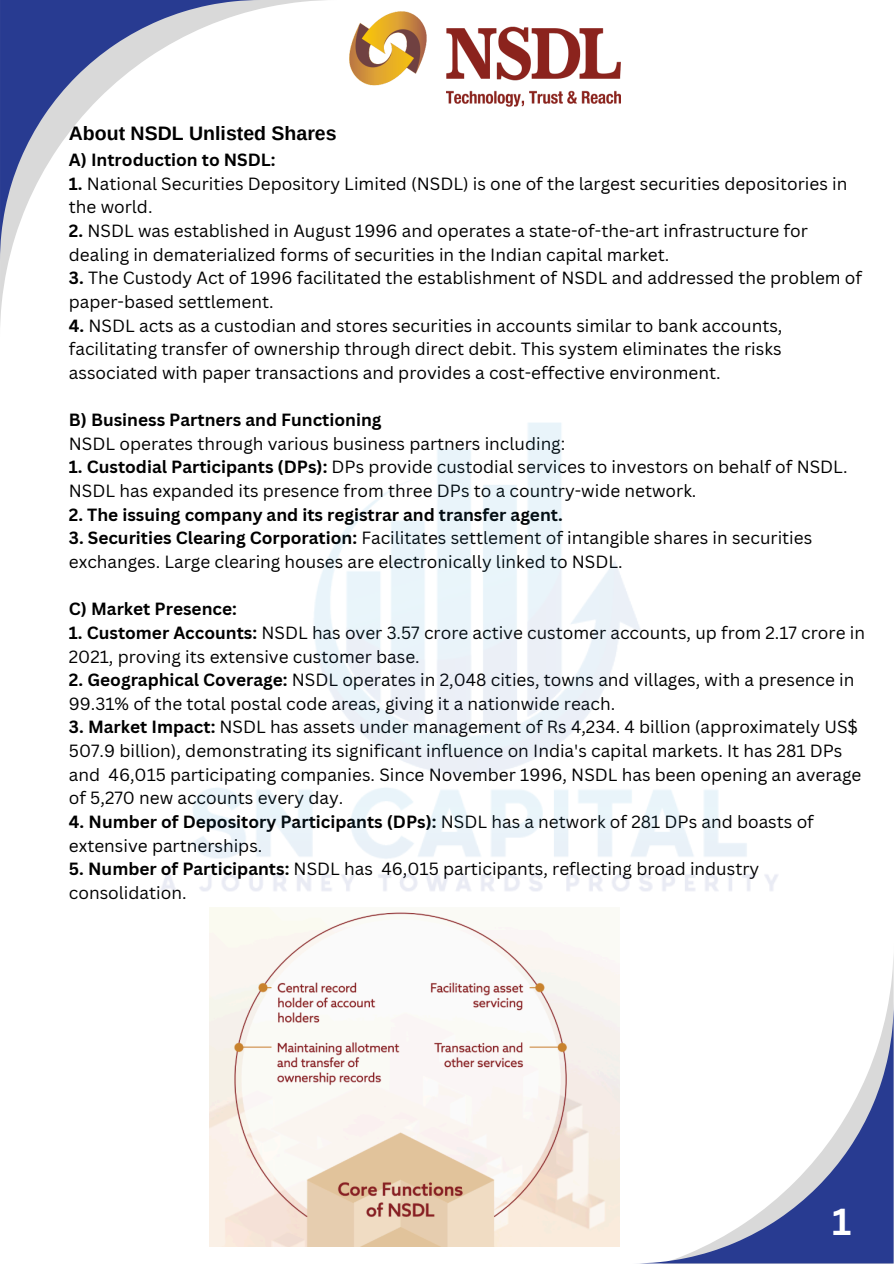
<style>
.page{position:relative;width:894px;height:1264px;background:#fff}
.page>*{position:absolute;margin:0;border:0;box-sizing:border-box;transform-origin:0 0}
.t1{font:700 36.6px "Canva Sans";color:#fff}
.t2{font:700 19.5px "Arimo";color:#000}
.t3{font:17.25px/23.7px "Canva Sans";color:#000}
.t4{font:700 17.25px "Canva Sans";color:#000}
.s1{font-weight:700}
</style>
<div class="page">
<svg style="left:0;top:0;width:325px;height:325px"></svg>
<svg style="left:0;top:0;width:261px;height:261px"></svg>
<svg style="left:557px;top:968px;width:336px;height:279px"></svg>
<svg style="left:632px;top:1002px;width:261px;height:261px"></svg>
<img style="left:349px;top:12px;width:271px;height:94px">
<img style="left:210px;top:921px;width:409px;height:324px">
<img style="left:161px;top:423px;width:617px;height:498px">
<p class="t2" style="left:69px;top:123px;width:269px">About NSDL Unlisted Shares</p>
<p class="t4" style="left:69px;top:148px;width:208px">A) Introduction to NSDL:</p>
<p class="t3" style="left:69px;top:171px;width:779px"><span class="s1">1.</span> National Securities Depository Limited (NSDL) is one of the largest securities depositories in the world.</p>
<p class="t3" style="left:69px;top:218px;width:740px"><span class="s1">2.</span> NSDL was established in August 1996 and operates a state-of-the-art infrastructure for dealing in dematerialized forms of securities in the Indian capital market.</p>
<h1 class="t3" style="left:69px;top:266px;width:794px"><span class="s1">3.</span> The Custody Act of 1996 facilitated the establishment of NSDL and addressed the problem of paper-based settlement.</h1>
<p class="t3" style="left:69px;top:313px;width:715px;text-align:justify"><span class="s1">4.</span> NSDL acts as a custodian and stores securities in accounts similar to bank accounts, facilitating transfer of ownership through direct debit. This system eliminates the risks associated with paper transactions and provides a cost-effective environment.</p>
<p class="t4" style="left:69px;top:408px;width:314px">B) Business Partners and Functioning</p>
<p class="t3" style="left:69px;top:431px;width:498px">NSDL operates through various business partners including:</p>
<p class="t3" style="left:69px;top:455px;width:780px"><span class="s1">1. Custodial Participants (DPs):</span> DPs provide custodial services to investors on behalf of NSDL.<br>NSDL has expanded its presence from three DPs to a country-wide network.</p>
<p class="t4" style="left:69px;top:502px;width:495px">2. The issuing company and its registrar and transfer agent.</p>
<p class="t3" style="left:69px;top:526px;width:744px"><span class="s1">3. Securities Clearing Corporation:</span> Facilitates settlement of intangible shares in securities exchanges. Large clearing houses are electronically linked to NSDL.</p>
<p class="t4" style="left:69px;top:597px;width:169px">C) Market Presence:</p>
<p class="t3" style="left:69px;top:620px;width:797px"><span class="s1">1. Customer Accounts:</span> NSDL has over 3.57 crore active customer accounts, up from 2.17 crore in<br>2021, proving its extensive customer base.</p>
<p class="t3" style="left:69px;top:667px;width:786px"><span class="s1">2. Geographical Coverage:</span> NSDL operates in 2,048 cities, towns and villages, with a presence in<br>99.31% of the total postal code areas, giving it a nationwide reach.</p>
<p class="t3" style="left:69px;top:715px;width:793px"><span class="s1">3. Market Impact:</span> NSDL has assets under management of Rs 4,234. 4 billion (approximately US$ 507.9 billion), demonstrating its significant influence on India's capital markets. It has 281 DPs and 46,015 participating companies. Since November 1996, NSDL has been opening an average of 5,270 new accounts every day.</p>
<p class="t3" style="left:69px;top:809px;width:746px"><span class="s1">4. Number of Depository Participants (DPs):</span> NSDL has a network of 281 DPs and boasts of extensive partnerships.</p>
<p class="t3" style="left:69px;top:856px;width:691px"><span class="s1">5. Number of Participants:</span> NSDL has 46,015 participants, reflecting broad industry consolidation.</p>
<p class="t1" style="left:832px;top:1195px;width:21px">1</p>
</div>
